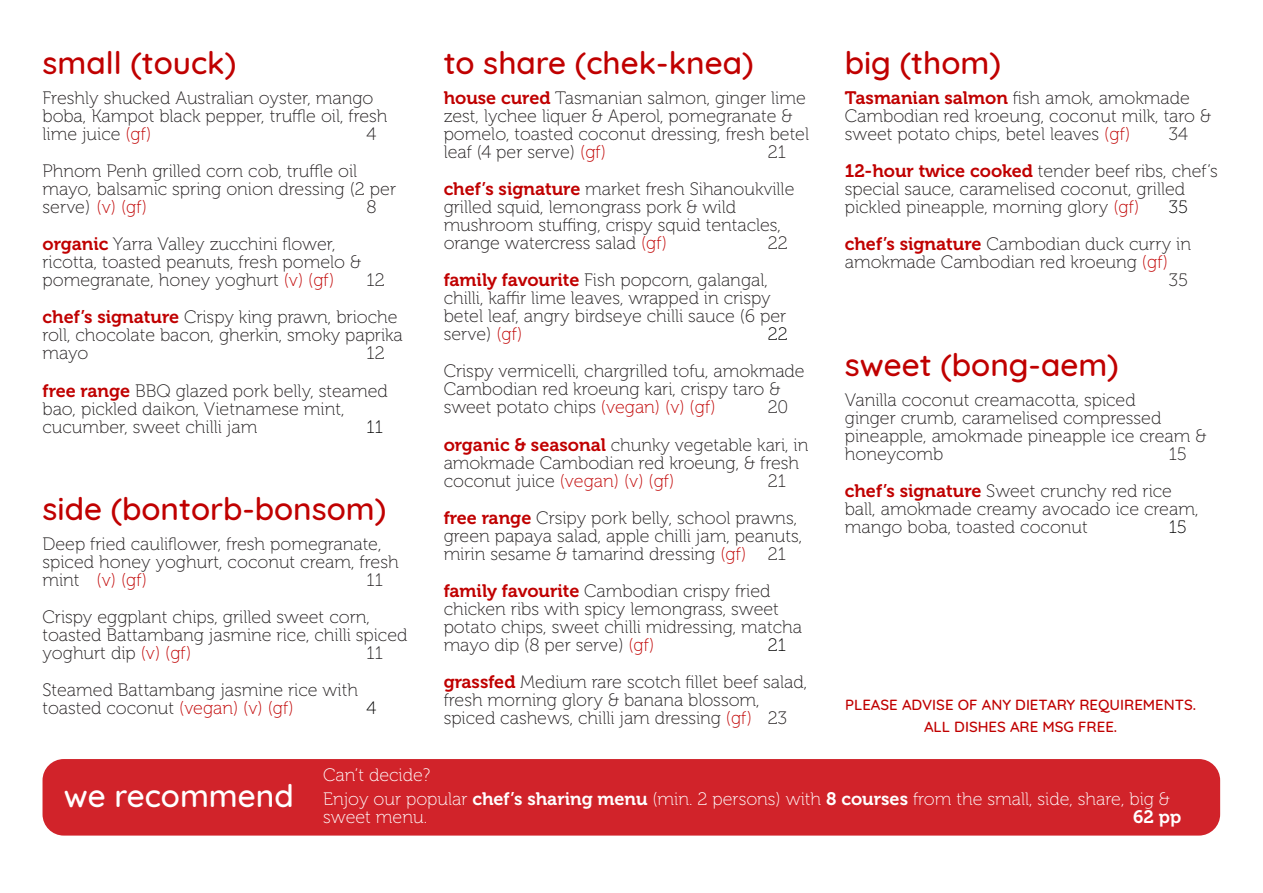
<style>
.page{position:relative;width:1263px;height:893px;background:#fff}
.page>*{position:absolute;margin:0;border:0;box-sizing:border-box;transform-origin:0 0}
.t1{font:500 31.5px "Quicksand";color:#c00000}
.t2{font:500 31.5px "Quicksand";color:#fff}
.t3{font:18px/18px "Museo 100";color:#231f20}
.t4{font:18px/18px "Museo 100";color:#fff}
.t5{font:18px "Museo 100";color:#000}
.t6{font:18px "Museo 700";color:#fff}
.t7{font:500 15px "Quicksand";color:#c00000}
.s1{color:#c00000}
.s2{font-family:"Museo 700";color:#c00000}
.s3{font-family:"Museo 700"}
</style>
<div class="page">
<div style="left:43px;top:759px;width:1177px;height:77px;background:#d1232a;border-radius:21px"></div>
<p class="t1" style="left:43px;top:37px;width:195px">small (touck)</p>
<p class="t3" style="left:43px;top:89px;width:347px">Freshly shucked Australian oyster, mango boba, Kampot black pepper, truffle oil, fresh lime juice <span class="s1">(gf)</span></p>
<p class="t3" style="left:367px;top:125px;width:11px">4</p>
<p class="t3" style="left:43px;top:162px;width:355px">Phnom Penh grilled corn cob, truffle oil mayo, balsamic spring onion dressing (2 per serve) <span class="s1">(v) (gf)</span></p>
<p class="t3" style="left:367px;top:198px;width:12px">8</p>
<p class="t3" style="left:43px;top:236px;width:320px"><span class="s2">organic</span> Yarra Valley zucchini flower, ricotta, toasted peanuts, fresh pomelo &amp; pomegranate, honey yoghurt <span class="s1">(v) (gf)</span></p>
<p class="t3" style="left:367px;top:272px;width:20px">12</p>
<p class="t3" style="left:43px;top:309px;width:362px"><span class="s2">chef’s signature</span> Crispy king prawn, brioche roll, chocolate bacon, gherkin, smoky paprika mayo</p>
<p class="t3" style="left:367px;top:345px;width:20px">12</p>
<p class="t3" style="left:43px;top:382px;width:347px"><span class="s2">free range</span> BBQ glazed pork belly, steamed bao, pickled daikon, Vietnamese mint, cucumber, sweet chilli jam</p>
<p class="t5" style="left:367px;top:417px;width:18px">11</p>
<p class="t1" style="left:43px;top:483px;width:345px">side (bontorb-bonsom)</p>
<p class="t3" style="left:43px;top:535px;width:358px">Deep fried cauliflower, fresh pomegranate, spiced honey yoghurt, coconut cream, fresh mint <span class="s1">(v) (gf)</span></p>
<p class="t3" style="left:367px;top:571px;width:18px">11</p>
<p class="t3" style="left:43px;top:608px;width:366px">Crispy eggplant chips, grilled sweet corn, toasted Battambang jasmine rice, chilli spiced yoghurt dip <span class="s1">(v) (gf)</span></p>
<p class="t3" style="left:367px;top:644px;width:18px">11</p>
<p class="t3" style="left:43px;top:682px;width:317px">Steamed Battambang jasmine rice with toasted coconut <span class="s1">(vegan) (v) (gf)</span></p>
<p class="t5" style="left:367px;top:699px;width:11px">4</p>
<p class="t1" style="left:444px;top:37px;width:311px">to share (chek-knea)</p>
<p class="t3" style="left:444px;top:89px;width:367px"><span class="s2">house cured</span> Tasmanian salmon, ginger lime zest, lychee liquer &amp; Aperol, pomegranate &amp; pomelo, toasted coconut dressing, fresh betel leaf (4 per serve) <span class="s1">(gf)</span></p>
<p class="t3" style="left:768px;top:143px;width:20px">21</p>
<p class="t3" style="left:444px;top:180px;width:352px"><span class="s2">chef’s signature</span> market fresh Sihanoukville grilled squid, lemongrass pork &amp; wild mushroom stuffing, crispy squid tentacles, orange watercress salad <span class="s1">(gf)</span></p>
<p class="t3" style="left:768px;top:234px;width:22px">22</p>
<p class="t3" style="left:444px;top:272px;width:344px"><span class="s2">family favourite</span> Fish popcorn, galangal, chilli, kaffir lime leaves, wrapped in crispy betel leaf, angry birdseye chilli sauce (6 per serve) <span class="s1">(gf)</span></p>
<p class="t5" style="left:768px;top:325px;width:22px">22</p>
<p class="t3" style="left:444px;top:363px;width:362px">Crispy vermicelli, chargrilled tofu, amokmade<br>Cambodian red kroeung kari, crispy taro &amp; sweet potato chips <span class="s1">(vegan) (v) (gf)</span></p>
<p class="t3" style="left:768px;top:399px;width:22px">20</p>
<p class="t3" style="left:444px;top:436px;width:366px"><span class="s2">organic &amp; seasonal</span> chunky vegetable kari, in amokmade Cambodian red kroeung, &amp; fresh coconut juice <span class="s1">(vegan) (v) (gf)</span></p>
<p class="t3" style="left:768px;top:472px;width:20px">21</p>
<p class="t3" style="left:444px;top:509px;width:360px"><span class="s2">free range</span> Crsipy pork belly, school prawns, green papaya salad, apple chilli jam, peanuts, mirin sesame &amp; tamarind dressing <span class="s1">(gf)</span> 21</p>
<p class="t3" style="left:444px;top:582px;width:360px"><span class="s2">family favourite</span> Cambodian crispy fried chicken ribs with spicy lemongrass, sweet potato chips, sweet chilli midressing, matcha mayo dip (8 per serve) <span class="s1">(gf)</span></p>
<p class="t5" style="left:768px;top:635px;width:20px">21</p>
<p class="t3" style="left:444px;top:673px;width:365px"><span class="s2">grassfed</span> Medium rare scotch fillet beef salad, fresh morning glory &amp; banana blossom, spiced cashews, chilli jam dressing <span class="s1">(gf)</span> 23</p>
<p class="t1" style="left:845px;top:37px;width:158px">big (thom)</p>
<p class="t3" style="left:845px;top:89px;width:368px"><span class="s2">Tasmanian salmon</span> fish amok, amokmade<br>Cambodian red kroeung, coconut milk, taro &amp; sweet potato chips, betel leaves <span class="s1">(gf)</span></p>
<p class="t3" style="left:1169px;top:125px;width:21px">34</p>
<p class="t3" style="left:845px;top:162px;width:374px"><span class="s2">12-hour twice cooked</span> tender beef ribs, chef’s special sauce, caramelised coconut, grilled pickled pineapple, morning glory <span class="s1">(gf)</span></p>
<p class="t5" style="left:1169px;top:197px;width:21px">35</p>
<p class="t3" style="left:845px;top:236px;width:348px"><span class="s2">chef’s signature</span> Cambodian duck curry in</p>
<p class="t3" style="left:845px;top:254px;width:325px">amokmade Cambodian red kroeung <span class="s1">(gf)</span></p>
<p class="t3" style="left:1169px;top:272px;width:21px">35</p>
<p class="t1" style="left:845px;top:339px;width:275px">sweet (bong-aem)</p>
<p class="t3" style="left:845px;top:391px;width:363px">Vanilla coconut creamacotta, spiced<br>ginger crumb, caramelised compressed pineapple, amokmade pineapple ice cream &amp; honeycomb</p>
<p class="t3" style="left:1169px;top:445px;width:19px">15</p>
<p class="t3" style="left:845px;top:482px;width:355px"><span class="s2">chef’s signature</span> Sweet crunchy red rice ball, amokmade creamy avocado ice cream, mango boba, toasted coconut</p>
<p class="t5" style="left:1169px;top:517px;width:19px">15</p>
<p class="t7" style="left:845px;top:692px;width:352px">PLEASE ADVISE OF ANY DIETARY REQUIREMENTS.</p>
<p class="t7" style="left:924px;top:714px;width:195px">ALL DISHES ARE MSG FREE.</p>
<p class="t2" style="left:64px;top:770px;width:231px">we recommend</p>
<p class="t4" style="left:323px;top:766px;width:109px">Can’t decide?</p>
<p class="t4" style="left:323px;top:790px;width:848px">Enjoy our popular <span class="s3">chef’s sharing menu</span> (min. 2 persons) with <span class="s3">8 courses</span> from the small, side, share, big &amp; sweet menu.</p>
<p class="t6" style="left:1133px;top:806px;width:49px">62 pp</p>
</div>
